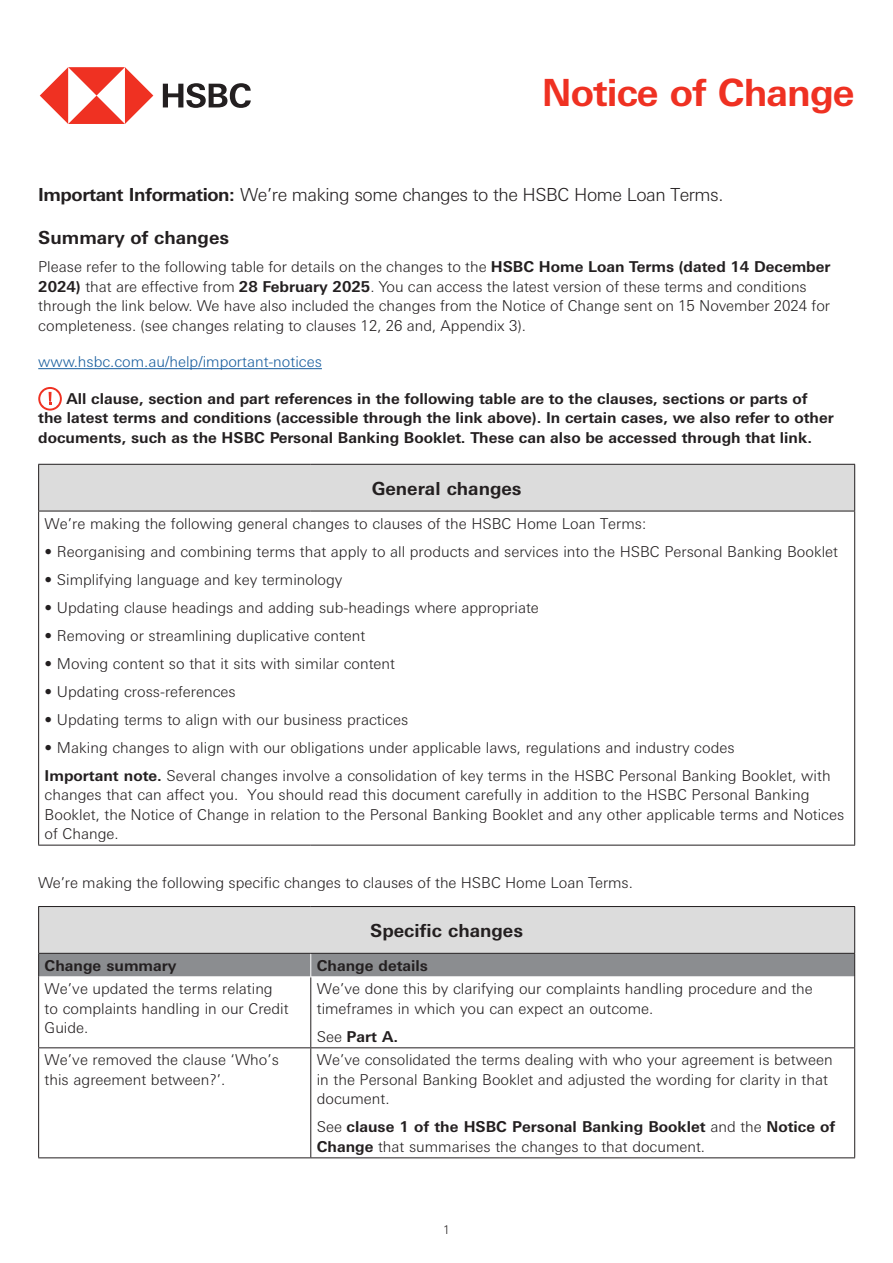
<style>
.page{position:relative;width:893px;height:1263px;background:#fff}
.page>*{position:absolute;margin:0;border:0;box-sizing:border-box;transform-origin:0 0}
.t1{font:700 37.5px "Univers Nextfor HSBC";letter-spacing:-.025em;color:#ef3122}
.t2{font:300 18px "Univers Nextfor HSBC";letter-spacing:-.025em;color:#231f20}
.t3{font:700 18px "Univers Nextfor HSBC";color:#231f20}
.t4{font:300 15px/19.5px "Univers Nextfor HSBC";color:#231f20}
.t5{font:700 15px/19.5px "Univers Nextfor HSBC";color:#231f20}
.t6{font:300 15px "Univers Nextfor HSBC";color:#175d9e}
.t7{font:300 12px "Univers Nextfor HSBC";color:#231f20}
.s1{font-weight:700}
.s2{font-weight:300}
</style>
<div class="page">
<svg style="left:40px;top:67px;width:113px;height:57px"></svg>
<svg style="left:163px;top:83px;width:88px;height:25px"></svg>
<div style="left:39px;top:464px;width:816px;height:47px;background:#dcdcdc"></div>
<hr style="left:38px;top:511px;width:273px;height:1px;background:#231f20">
<hr style="left:311px;top:511px;width:544px;height:1px;background:#231f20">
<hr style="left:38px;top:465px;width:1px;height:46px;background:#231f20">
<hr style="left:854px;top:465px;width:1px;height:46px;background:#231f20">
<hr style="left:38px;top:511px;width:1px;height:334px;background:#231f20">
<hr style="left:854px;top:511px;width:1px;height:334px;background:#231f20">
<hr style="left:38px;top:845px;width:273px;height:1px;background:#231f20">
<hr style="left:311px;top:845px;width:544px;height:1px;background:#231f20">
<hr style="left:38px;top:464px;width:273px;height:1px;background:#231f20">
<hr style="left:311px;top:464px;width:544px;height:1px;background:#231f20">
<div style="left:39px;top:906px;width:816px;height:47px;background:#dcdcdc"></div>
<hr style="left:310px;top:977px;width:1px;height:70px;background:#231f20">
<hr style="left:310px;top:1048px;width:1px;height:109px;background:#231f20">
<hr style="left:38px;top:1047px;width:273px;height:1px;background:#231f20">
<hr style="left:311px;top:1047px;width:544px;height:1px;background:#231f20">
<hr style="left:38px;top:1157px;width:273px;height:1px;background:#231f20">
<hr style="left:311px;top:1157px;width:544px;height:1px;background:#231f20">
<hr style="left:38px;top:907px;width:1px;height:46px;background:#231f20">
<hr style="left:854px;top:907px;width:1px;height:46px;background:#231f20">
<svg style="left:38px;top:953px;width:817px;height:24px;background:#8b8c8f"></svg>
<hr style="left:38px;top:977px;width:1px;height:70px;background:#231f20">
<hr style="left:854px;top:977px;width:1px;height:70px;background:#231f20">
<hr style="left:38px;top:1048px;width:1px;height:109px;background:#231f20">
<hr style="left:854px;top:1048px;width:1px;height:109px;background:#231f20">
<hr style="left:38px;top:906px;width:273px;height:1px;background:#231f20">
<hr style="left:311px;top:906px;width:544px;height:1px;background:#231f20">
<hr style="left:38px;top:368px;width:284px;height:1px;background:#175d9e">
<svg style="left:38px;top:387px;width:24px;height:24px"></svg>
<h1 class="t1" style="left:542px;top:66px;width:314px">Notice of Change</h1>
<p class="t2" style="left:38px;top:182px;width:687px"><span class="s1">Important Information:</span> We’re making some changes to the HSBC Home Loan Terms.</p>
<p class="t3" style="left:38px;top:225px;width:192px">Summary of changes</p>
<p class="t4" style="left:38px;top:256px;width:794px">Please refer to the following table for details on the changes to the <span class="s1">HSBC Home Loan Terms (dated 14 December 2024)</span> that are effective from <span class="s1">28 February 2025</span>. You can access the latest version of these terms and conditions through the link below. We have also included the changes from the Notice of Change sent on 15 November 2024 for completeness. (see changes relating to clauses 12, 26 and, Appendix 3).</p>
<p class="t6" style="left:38px;top:351px;width:285px">www.hsbc.com.au/help/important-notices</p>
<p class="t5" style="left:38px;top:388px;width:797px;text-indent:28px">All clause, section and part references in the following table are to the clauses, sections or parts of the latest terms and conditions (accessible through the link above). In certain cases, we also refer to other documents, such as the HSBC Personal Banking Booklet. These can also be accessed through that link.</p>
<p class="t3" style="left:372px;top:475px;width:151px">General changes</p>
<p class="t4" style="left:45px;top:512px;width:603px">We’re making the following general changes to clauses of the HSBC Home Loan Terms:</p>
<p class="t4" style="left:45px;top:540px;width:795px">• Reorganising and combining terms that apply to all products and services into the HSBC Personal Banking Booklet</p>
<p class="t4" style="left:45px;top:568px;width:299px">• Simplifying language and key terminology</p>
<p class="t4" style="left:45px;top:596px;width:496px">• Updating clause headings and adding sub-headings where appropriate</p>
<p class="t4" style="left:45px;top:624px;width:322px">• Removing or streamlining duplicative content</p>
<p class="t4" style="left:45px;top:652px;width:352px">• Moving content so that it sits with similar content</p>
<p class="t4" style="left:45px;top:680px;width:193px">• Updating cross-references</p>
<p class="t4" style="left:45px;top:708px;width:365px">• Updating terms to align with our business practices</p>
<p class="t4" style="left:45px;top:732px;width:787px;line-height:28px">• Making changes to align with our obligations under applicable laws, regulations and industry codes<br><span class="s1">Important note.</span> Several changes involve a consolidation of key terms in the HSBC Personal Banking Booklet, with</p>
<p class="t4" style="left:45px;top:784px;width:801px">changes that can affect you. You should read this document carefully in addition to the HSBC Personal Banking<br>Booklet, the Notice of Change in relation to the Personal Banking Booklet and any other applicable terms and Notices of Change.</p>
<p class="t4" style="left:38px;top:872px;width:596px">We’re making the following specific changes to clauses of the HSBC Home Loan Terms.</p>
<p class="t3" style="left:370px;top:918px;width:154px">Specific changes</p>
<p class="t5" style="left:45px;top:955px;width:133px">Change summary</p>
<p class="t5" style="left:317px;top:955px;width:113px">Change details</p>
<p class="t4" style="left:45px;top:978px;width:246px">We’ve updated the terms relating to complaints handling in our Credit<br>Guide.</p>
<p class="t4" style="left:317px;top:978px;width:498px">We’ve done this by clarifying our complaints handling procedure and the timeframes in which you can expect an outcome.</p>
<p class="t5" style="left:317px;top:1026px;width:83px"><span class="s2">See</span> Part A.</p>
<p class="t4" style="left:45px;top:1049px;width:236px">We’ve removed the clause ‘Who’s this agreement between?’.</p>
<p class="t4" style="left:317px;top:1049px;width:517px">We’ve consolidated the terms dealing with who your agreement is between in the Personal Banking Booklet and adjusted the wording for clarity in that document.</p>
<p class="t5" style="left:317px;top:1116px;width:520px"><span class="s2">See</span> clause 1 of the HSBC Personal Banking Booklet <span class="s2">and the</span> Notice of<br>Change <span class="s2">that summarises the changes to that document.</span></p>
<p class="t7" style="left:443px;top:1221px;width:8px">1</p>
</div>
